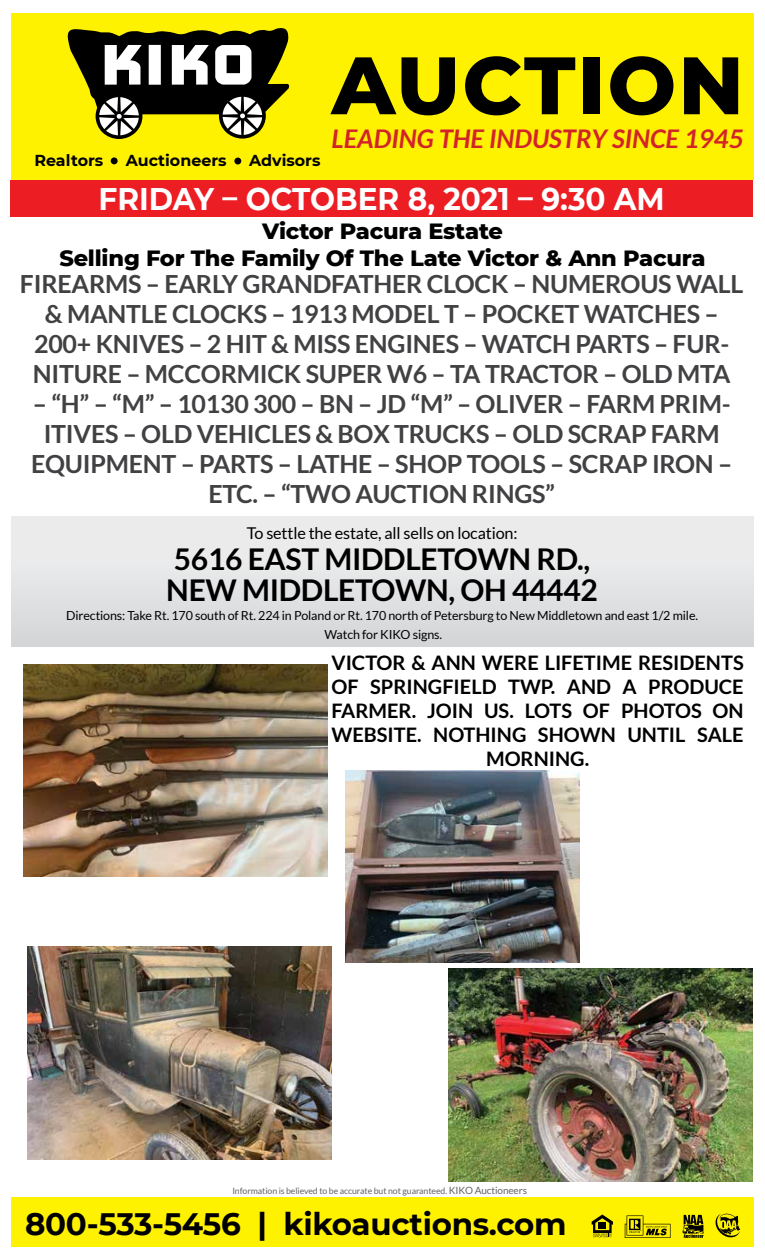
<style>
.page{position:relative;width:765px;height:1260px;background:#fff}
.page>*{position:absolute;margin:0;border:0;box-sizing:border-box;transform-origin:0 0}
.t1{font:800 81.25px "Montserrat";letter-spacing:.025em;color:#000}
.t2{font:700 31.25px "Montserrat";color:#fff;scale:.95 1}
.t3{font:700 31px "Montserrat";letter-spacing:-.01em;color:#000}
.t4{font:700 30px/31.2px "Lato";letter-spacing:-.01em;color:#000}
.t5{font:italic 700 25.75px "Lato";color:#d2232a}
.t6{font:700 25px/30px "Lato";letter-spacing:-.01em;color:#414042;text-align:center}
.t7{font:800 22.5px/27px "Montserrat";letter-spacing:-.01em;color:#000;text-align:center}
.t8{font:700 20px/24px "Lato";color:#000;text-align:center}
.t9{font:16.25px "Lato";letter-spacing:-.01em;color:#000}
.t10{font:700 15.88px "Montserrat";color:#000}
.t11{font:12.5px/18.8px "Lato";letter-spacing:-.01em;color:#000;text-align:center}
.t12{font:8.75px "Lato";letter-spacing:-.01em;color:#636466}
.s1{font-size:10px}
</style>
<div class="page">
<div style="left:11px;top:1197px;width:743px;height:49px;background:#fff200"></div>
<svg style="left:592px;top:1215px;width:21px;height:22px"></svg>
<svg style="left:625px;top:1215px;width:45px;height:23px"></svg>
<svg style="left:682px;top:1215px;width:22px;height:23px"></svg>
<svg style="left:716px;top:1214px;width:24px;height:24px"></svg>
<div style="left:11px;top:517px;width:743px;height:129px;background:linear-gradient(to bottom,#f0f0f1,#d6d7d9)"></div>
<div style="left:10px;top:180px;width:743px;height:36px;background:#ed1d24"></div>
<img style="left:23px;top:664px;width:305px;height:213px">
<img style="left:27px;top:947px;width:305px;height:212px">
<img style="left:448px;top:969px;width:305px;height:212px">
<img style="left:346px;top:770px;width:233px;height:193px">
<div style="left:11px;top:13px;width:743px;height:167px;background:#fff200"></div>
<svg style="left:67px;top:28px;width:223px;height:111px"></svg>
<div style="left:111px;top:157px;width:7px;height:7px;background:#000;border-radius:50%"></div>
<div style="left:234px;top:158px;width:7px;height:6px;background:#000;border-radius:50%"></div>
<p class="t10" style="left:34px;top:149px;width:70px">Realtors</p>
<p class="t10" style="left:126px;top:149px;width:102px">Auctioneers</p>
<p class="t10" style="left:249px;top:149px;width:73px">Advisors</p>
<h1 class="t1" style="left:332px;top:26px;width:414px">AUCTION</h1>
<p class="t5" style="left:332px;top:124px;width:414px">LEADING THE INDUSTRY SINCE 1945</p>
<p class="t2" style="left:98px;top:177px;width:598px">FRIDAY – OCTOBER 8, 2021 – 9:30 AM</p>
<p class="t7" style="left:59px;top:216px;width:648px">Victor Pacura Estate<br>Selling For The Family Of The Late Victor &amp; Ann Pacura</p>
<p class="t6" style="left:20px;top:269px;width:725px">FIREARMS – EARLY GRANDFATHER CLOCK – NUMEROUS WALL &amp; MANTLE CLOCKS – 1913 MODEL T – POCKET WATCHES – 200+ KNIVES – 2 HIT &amp; MISS ENGINES – WATCH PARTS – FUR-NITURE – MCCORMICK SUPER W6 – TA TRACTOR – OLD MTA</p>
<p class="t6" style="left:31px;top:389px;width:703px">– “H” – “M” – 10130 300 – BN – JD “M” – OLIVER – FARM PRIM-ITIVES – OLD VEHICLES &amp; BOX TRUCKS – OLD SCRAP FARM EQUIPMENT – PARTS – LATHE – SHOP TOOLS – SCRAP IRON – ETC. – “TWO AUCTION RINGS”</p>
<p class="t9" style="left:247px;top:524px;width:272px">To settle the estate, all sells on location:</p>
<p class="t4" style="left:166px;top:543px;width:433px">5616 EAST MIDDLETOWN RD.,<br>NEW MIDDLETOWN, OH 44442</p>
<p class="t11" style="left:66px;top:606px;width:633px">Directions: Take Rt. 170 south of Rt. 224 in Poland or Rt. 170 north of Petersburg to New Middletown and east 1/2 mile.<br>Watch for KIKO signs.</p>
<p class="t8" style="left:332px;top:651px;width:414px">VICTOR &amp; ANN WERE LIFETIME RESIDENTS<br>OF SPRINGFIELD TWP. AND A PRODUCE<br>FARMER. JOIN US. LOTS OF PHOTOS ON<br>WEBSITE. NOTHING SHOWN UNTIL SALE<br>MORNING.</p>
<p class="t12" style="left:232px;top:1186px;width:296px">Information is believed to be accurate but not guaranteed. <span class="s1">KIKO Auctioneers</span></p>
<p class="t3" style="left:25px;top:1202px;width:543px">800-533-5456 | kikoauctions.com</p>
</div>
